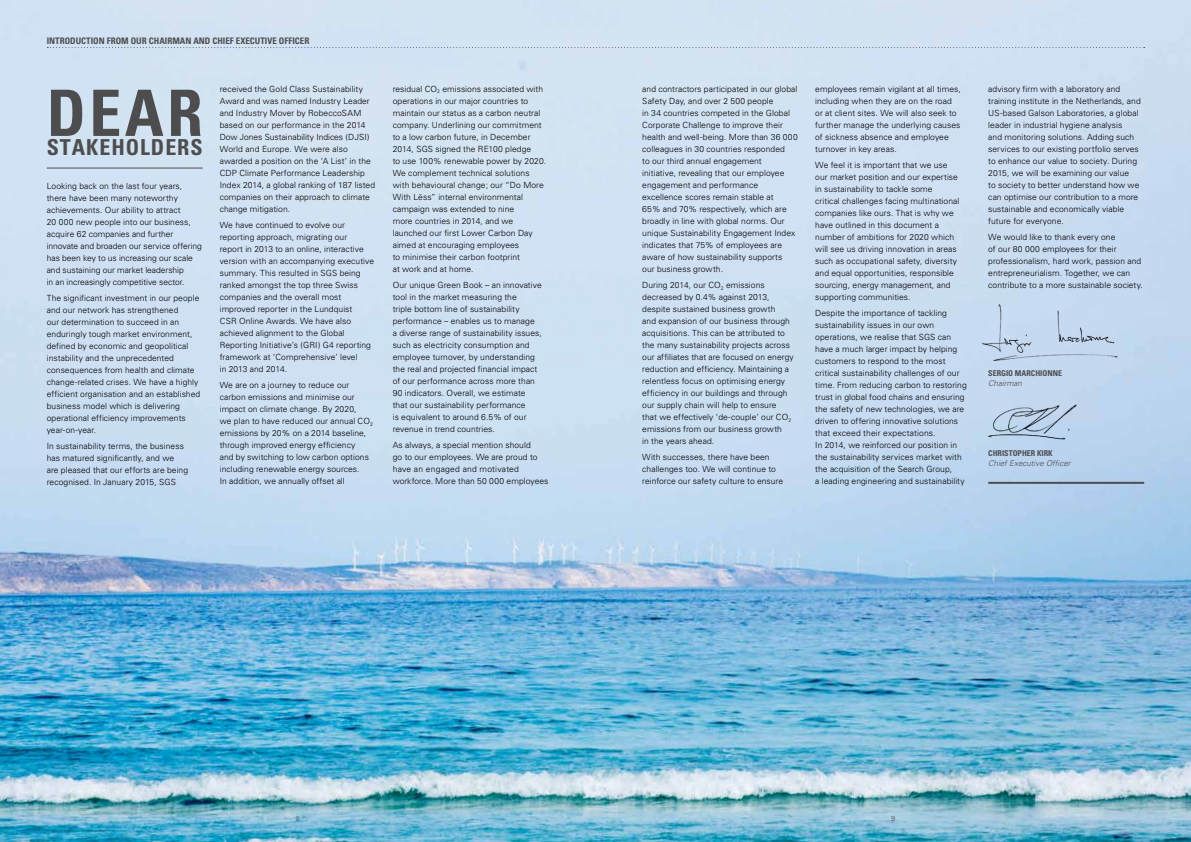
<style>
.page{position:relative;width:1191px;height:842px;background:#fff}
.page>*{position:absolute;margin:0;border:0;box-sizing:border-box;transform-origin:0 0}
.t1{font:700 condensed 64px "Univers";color:#4d4d4f}
.t2{font:700 condensed 22px "Univers";letter-spacing:.045em;color:#4d4d4f}
.t3{font:700 condensed 9px "Univers";color:#4d4d4f}
.t4{font:300 8.5px/12px "Univers";letter-spacing:.005em;color:#000}
.t5{font:700 condensed 8px "Univers";color:#4d4d4f}
.t6{font:italic 300 8px "Univers";color:#4d4d4f}
.t7{font:300 7px "Univers";color:#4d4d4f}
</style>
<div class="page">
<img style="left:0;top:0;width:1191px;height:842px">
<svg style="left:47px;top:47px;width:1097px;height:1px"></svg>
<hr style="left:47px;top:168px;width:156px;height:1px;background:#4d4d4f">
<hr style="left:988px;top:482px;width:156px;height:2px;background:#4d4d4f">
<img style="left:981px;top:402px;width:121px;height:52px">
<img style="left:981px;top:297px;width:142px;height:64px">
<p class="t3" style="left:47px;top:35px;width:264px">INTRODUCTION FROM OUR CHAIRMAN AND CHIEF EXECUTIVE OFFICER</p>
<h1 class="t1" style="left:47px;top:74px;width:157px">DEAR</h1>
<h2 class="t2" style="left:47px;top:133px;width:157px">STAKEHOLDERS</h2>
<p class="t4" style="left:47px;top:180px;width:157px">Looking back on the last four years, there have been many noteworthy achievements. Our ability to attract<br>20 000 new people into our business, acquire 62 companies and further innovate and broaden our service offering has been key to us increasing our scale and sustaining our market leadership<br>in an increasingly competitive sector.</p>
<p class="t4" style="left:47px;top:292px;width:155px">The significant investment in our people and our network has strengthened<br>our determination to succeed in an enduringly tough market environment, defined by economic and geopolitical instability and the unprecedented consequences from health and climate change-related crises. We have a highly efficient organisation and an established business model which is delivering operational efficiency improvements year-on-year.</p>
<p class="t4" style="left:47px;top:440px;width:143px">In sustainability terms, the business has matured significantly, and we<br>are pleased that our efforts are being recognised. In January 2015, SGS</p>
<p class="t4" style="left:220px;top:83px;width:157px">received the Gold Class Sustainability Award and was named Industry Leader and Industry Mover by RobeccoSAM based on our performance in the 2014<br>Dow Jones Sustainability Indices (DJSI)<br>World and Europe. We were also awarded a position on the ‘A List’ in the CDP Climate Performance Leadership Index 2014, a global ranking of 187 listed companies on their approach to climate change mitigation.</p>
<p class="t4" style="left:220px;top:219px;width:156px">We have continued to evolve our reporting approach, migrating our<br>report in 2013 to an online, interactive version with an accompanying executive summary. This resulted in SGS being ranked amongst the top three Swiss companies and the overall most improved reporter in the Lundquist<br>CSR Online Awards. We have also achieved alignment to the Global Reporting Initiative’s (GRI) G4 reporting framework at ‘Comprehensive’ level<br>in 2013 and 2014.</p>
<p class="t4" style="left:220px;top:379px;width:155px">We are on a journey to reduce our carbon emissions and minimise our impact on climate change. By 2020,<br>we plan to have reduced our annual CO<sub>2 </sub>emissions by 20% on a 2014 baseline, through improved energy efficiency<br>and by switching to low carbon options including renewable energy sources.<br>In addition, we annually offset all</p>
<p class="t4" style="left:393px;top:83px;width:155px">residual CO<sub>2</sub> emissions associated with operations in our major countries to maintain our status as a carbon neutral company. Underlining our commitment to a low carbon future, in December 2014, SGS signed the RE100 pledge<br>to use 100% renewable power by 2020.<br>We complement technical solutions with behavioural change; our “Do More With Lëss” internal environmental campaign was extended to nine<br>more countries in 2014, and we launched our first Lower Carbon Day aimed at encouraging employees<br>to minimise their carbon footprint<br>at work and at home.</p>
<p class="t4" style="left:393px;top:279px;width:151px">Our unique Green Book – an innovative tool in the market measuring the<br>triple bottom line of sustainability performance – enables us to manage<br>a diverse range of sustainability issues, such as electricity consumption and employee turnover, by understanding the real and projected financial impact of our performance across more than 90 indicators. Overall, we estimate that our sustainability performance<br>is equivalent to around 6.5% of our revenue in trend countries.</p>
<p class="t4" style="left:393px;top:439px;width:157px">As always, a special mention should<br>go to our employees. We are proud to have an engaged and motivated workforce. More than 50 000 employees</p>
<p class="t4" style="left:642px;top:83px;width:157px">and contractors participated in our global Safety Day, and over 2 500 people<br>in 34 countries competed in the Global Corporate Challenge to improve their health and well-being. More than 36 000 colleagues in 30 countries responded<br>to our third annual engagement<br>initiative, revealing that our employee engagement and performance excellence scores remain stable at<br>65% and 70% respectively, which are broadly in line with global norms. Our unique Sustainability Engagement Index indicates that 75% of employees are aware of how sustainability supports<br>our business growth.</p>
<p class="t4" style="left:642px;top:279px;width:153px">During 2014, our CO<sub>2</sub> emissions decreased by 0.4% against 2013, despite sustained business growth<br>and expansion of our business through acquisitions. This can be attributed to the many sustainability projects across our affiliates that are focused on energy reduction and efficiency. Maintaining a relentless focus on optimising energy efficiency in our buildings and through our supply chain will help to ensure<br>that we effectively ‘de-couple’ our CO<sub>2 </sub>emissions from our business growth<br>in the years ahead.</p>
<p class="t4" style="left:642px;top:451px;width:142px">With successes, there have been challenges too. We will continue to reinforce our safety culture to ensure</p>
<p class="t4" style="left:815px;top:83px;width:147px">employees remain vigilant at all times, including when they are on the road or at client sites. We will also seek to further manage the underlying causes of sickness absence and employee turnover in key areas.</p>
<p class="t4" style="left:815px;top:159px;width:146px">We feel it is important that we use our market position and our expertise in sustainability to tackle some<br>critical challenges facing multinational companies like ours. That is why we have outlined in this document a number of ambitions for 2020 which will see us driving innovation in areas such as occupational safety, diversity and equal opportunities, responsible sourcing, energy management, and supporting communities.</p>
<p class="t4" style="left:815px;top:307px;width:153px">Despite the importance of tackling sustainability issues in our own operations, we realise that SGS can have a much larger impact by helping customers to respond to the most critical sustainability challenges of our time. From reducing carbon to restoring trust in global food chains and ensuring the safety of new technologies, we are driven to offering innovative solutions that exceed their expectations.<br>In 2014, we reinforced our position in the sustainability services market with the acquisition of the Search Group,<br>a leading engineering and sustainability</p>
<p class="t4" style="left:988px;top:83px;width:154px">advisory firm with a laboratory and training institute in the Netherlands, and US-based Galson Laboratories, a global leader in industrial hygiene analysis<br>and monitoring solutions. Adding such services to our existing portfolio serves to enhance our value to society. During 2015, we will be examining our value<br>to society to better understand how we can optimise our contribution to a more sustainable and economically viable future for everyone.</p>
<p class="t4" style="left:988px;top:231px;width:156px">We would like to thank every one<br>of our 80 000 employees for their professionalism, hard work, passion and entrepreneurialism. Together, we can contribute to a more sustainable society.</p>
<p class="t5" style="left:988px;top:368px;width:75px">SERGIO MARCHIONNE</p>
<p class="t6" style="left:988px;top:378px;width:35px">Chairman</p>
<p class="t5" style="left:988px;top:448px;width:66px">CHRISTOPHER KIRK</p>
<p class="t6" style="left:988px;top:458px;width:84px">Chief Executive Officer</p>
<p class="t7" style="left:296px;top:815px;width:5px">8</p>
<p class="t7" style="left:891px;top:815px;width:5px">9</p>
</div>
